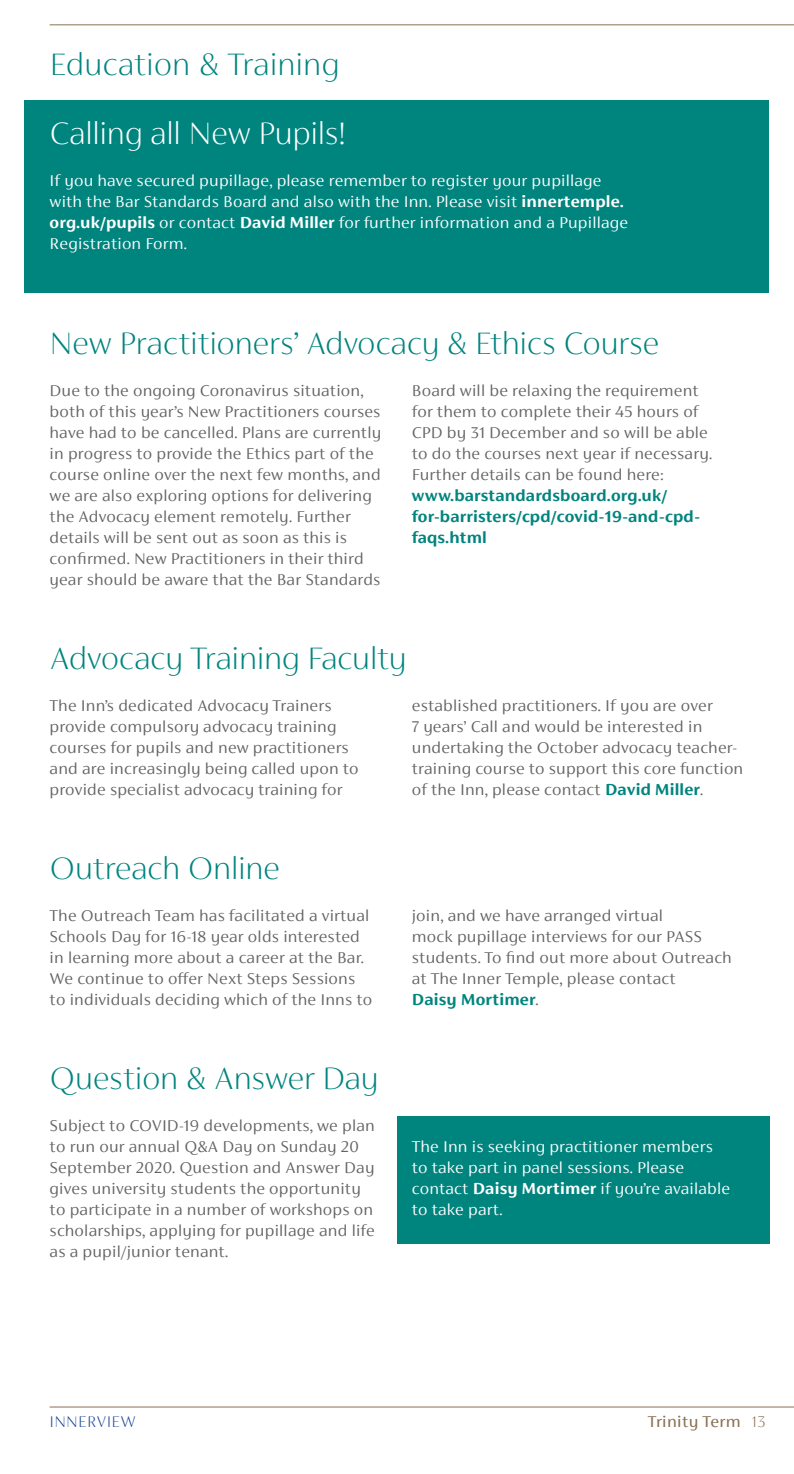
<style>
.page{position:relative;width:794px;height:1474px;background:#fff}
.page>*{position:absolute;margin:0;border:0;box-sizing:border-box;transform-origin:0 0}
.Text_first_para_9_12{font:100 35px "FS Siena";letter-spacing:-.015em;color:#00847e}
.E_T_head_20_18{font:100 35px "FS Siena";letter-spacing:-.025em;color:#fff}
.Text_first_para_9_12-2{font:300 17.5px/21px "FS Siena";letter-spacing:.01em;color:#646363}
.Text_first_para_9_12-3{font:300 17.5px/21px "FS Siena";letter-spacing:.01em;color:#fff}
.t1{font:17.5px "FS Siena";letter-spacing:.02em;color:#8b7153}
.t2{font:100 17.5px "FS Siena";letter-spacing:.02em;color:#164194}
.s1{font-weight:700}
.s2{font-weight:700;color:#00847e}
.s3{font-weight:100}
</style>
<div class="page">
<hr style="left:50px;top:1406px;width:744px;height:1px;background:#8b7153">
<hr style="left:50px;top:24px;width:744px;height:1px;background:#8b7153">
<div style="left:25px;top:101px;width:744px;height:192px;background:#00847e"></div>
<div style="left:397px;top:1115px;width:372px;height:128px;background:#00847e"></div>
<p class="Text_first_para_9_12" style="left:50px;top:46px;width:291px">Education &amp; Training</p>
<p class="E_T_head_20_18" style="left:50px;top:115px;width:299px">Calling all New Pupils!</p>
<p class="Text_first_para_9_12-3" style="left:50px;top:169px;width:580px">If you have secured pupillage, please remember to register your pupillage with the Bar Standards Board and also with the Inn. Please visit <span class="s1">innertemple. org.uk/pupils</span> or contact <span class="s1">David Miller</span> for further information and a Pupillage Registration Form.</p>
<p class="Text_first_para_9_12" style="left:50px;top:325px;width:611px">New Practitioners’ Advocacy &amp; Ethics Course</p>
<p class="Text_first_para_9_12-2" style="left:50px;top:379px;width:333px">Due to the ongoing Coronavirus situation, both of this year’s New Practitioners courses have had to be cancelled. Plans are currently in progress to provide the Ethics part of the course online over the next few months, and we are also exploring options for delivering the Advocacy element remotely. Further details will be sent out as soon as this is confirmed. New Practitioners in their third year should be aware that the Bar Standards</p>
<p class="Text_first_para_9_12-2" style="left:412px;top:379px;width:302px">Board will be relaxing the requirement for them to complete their 45 hours of CPD by 31 December and so will be able to do the courses next year if necessary.<br>Further details can be found here: <span class="s2">www.barstandardsboard.org.uk/ for-barristers/cpd/covid-19-and-cpd&shy;faqs.html</span></p>
<p class="Text_first_para_9_12" style="left:50px;top:640px;width:358px">Advocacy Training Faculty</p>
<p class="Text_first_para_9_12-2" style="left:50px;top:694px;width:311px">The Inn’s dedicated Advocacy Trainers provide compulsory advocacy training courses for pupils and new practitioners and are increasingly being called upon to provide specialist advocacy training for</p>
<p class="Text_first_para_9_12" style="left:50px;top:850px;width:232px">Outreach Online</p>
<p class="Text_first_para_9_12-2" style="left:50px;top:904px;width:324px">The Outreach Team has facilitated a virtual Schools Day for 16-18 year olds interested in learning more about a career at the Bar.<br>We continue to offer Next Steps Sessions to individuals deciding which of the Inns to</p>
<p class="Text_first_para_9_12" style="left:50px;top:1060px;width:330px">Question &amp; Answer Day</p>
<p class="Text_first_para_9_12-2" style="left:50px;top:1114px;width:327px">Subject to COVID-19 developments, we plan to run our annual Q&amp;A Day on Sunday 20<br>September 2020. Question and Answer Day gives university students the opportunity to participate in a number of workshops on scholarships, applying for pupillage and life as a pupil/junior tenant.</p>
<p class="Text_first_para_9_12-2" style="left:412px;top:694px;width:333px">established practitioners. If you are over<br>7 years’ Call and would be interested in undertaking the October advocacy teacher&shy;training course to support this core function of the Inn, please contact <span class="s2">David Miller</span>.</p>
<p class="Text_first_para_9_12-2" style="left:412px;top:904px;width:321px">join, and we have arranged virtual<br>mock pupillage interviews for our PASS students. To find out more about Outreach at The Inner Temple, please contact<br><span class="s2">Daisy Mortimer</span>.</p>
<p class="Text_first_para_9_12-3" style="left:412px;top:1135px;width:320px">The Inn is seeking practitioner members to take part in panel sessions. Please contact <span class="s1">Daisy Mortimer</span> if you’re available to take part.</p>
<p class="t2" style="left:50px;top:1412px;width:87px">INNERVIEW</p>
<p class="t1" style="left:648px;top:1412px;width:119px">Trinity Term <span class="s3">13</span></p>
</div>
